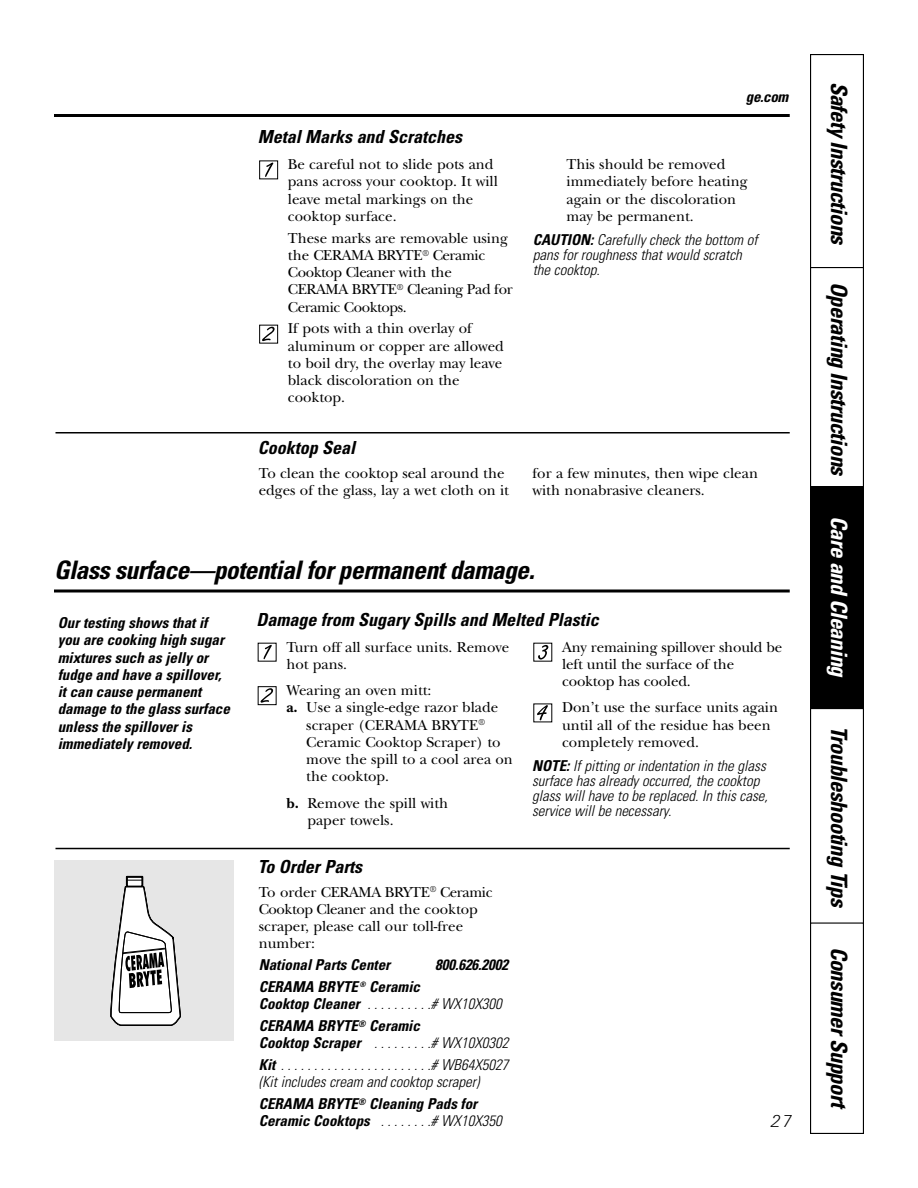
<style>
.page{position:relative;width:918px;height:1188px;background:#fff}
.page>*{position:absolute;margin:0;border:0;box-sizing:border-box;transform-origin:0 0}
.t1{font:italic 700 condensed 25.5px "Univers";color:#000}
.t2{font:italic 700 condensed 22.5px "Univers";letter-spacing:-.02em;color:#000}
.t3{font:italic 700 condensed 22.5px "Univers";letter-spacing:-.02em;color:#fff}
.t4{font:italic 700 condensed 18px "Univers";color:#000}
.t5{font:18px "U46";color:#000}
.t6{font:15px/17.2px "New Baskerville";color:#000}
.t7{font:italic 700 condensed 15px/17.2px "Univers";color:#000}
.t8{font:italic 300 condensed 15px/15px "Univers";color:#000}
.t9{font:15px/17.2px "New Baskerville";letter-spacing:-.025em;color:#000}
.s1{font-weight:700}
.s2{font-size:28.5px}
.s3{font-weight:300}
</style>
<div class="page">
<div style="left:810px;top:54px;width:54px;height:219px;border:1px solid #000"></div>
<div style="left:811px;top:268px;width:52px;height:222px;background:#fff"></div>
<div style="left:810px;top:267px;width:54px;height:224px;border:1px solid #000"></div>
<div style="left:811px;top:487px;width:52px;height:221px;background:#000"></div>
<div style="left:810px;top:486px;width:54px;height:223px;border:1px solid #000"></div>
<div style="left:810px;top:708px;width:54px;height:218px;border:1px solid #000"></div>
<div style="left:811px;top:924px;width:52px;height:209px;background:#fff"></div>
<div style="left:810px;top:922px;width:54px;height:212px;border:1px solid #000"></div>
<hr style="left:54px;top:114px;width:736px;height:3px;background:#000">
<svg style="left:534px;top:704px;width:19px;height:19px"></svg>
<div style="left:534px;top:704px;width:18px;height:18px;background:#fff"></div>
<svg style="left:537px;top:705px;width:11px;height:15px"></svg>
<div style="left:534px;top:643px;width:20px;height:20px;background:#b3b3b3"></div>
<svg style="left:534px;top:643px;width:18px;height:19px"></svg>
<svg style="left:538px;top:645px;width:10px;height:15px"></svg>
<svg style="left:258px;top:705px;width:19px;height:1px"></svg>
<div style="left:258px;top:686px;width:19px;height:19px;background:#fff;border:1px solid #000"></div>
<svg style="left:261px;top:688px;width:12px;height:15px"></svg>
<svg style="left:258px;top:643px;width:19px;height:19px"></svg>
<svg style="left:264px;top:645px;width:8px;height:14px"></svg>
<div style="left:259px;top:325px;width:21px;height:20px;background:#dbdbdb"></div>
<div style="left:259px;top:325px;width:19px;height:19px;background:#fff;border:1px solid #000"></div>
<svg style="left:262px;top:327px;width:13px;height:14px"></svg>
<svg style="left:259px;top:161px;width:20px;height:19px"></svg>
<div style="left:259px;top:161px;width:19px;height:18px;background:#fff;border:1px solid #000"></div>
<svg style="left:265px;top:163px;width:8px;height:14px"></svg>
<hr style="left:56px;top:848px;width:734px;height:1px;background:#000">
<hr style="left:54px;top:590px;width:736px;height:2px;background:#000">
<hr style="left:56px;top:432px;width:734px;height:2px;background:#000">
<div style="left:54px;top:860px;width:180px;height:181px;background:#e6e6e6"></div>
<svg style="left:126px;top:876px;width:17px;height:11px"></svg>
<div style="left:126px;top:876px;width:17px;height:11px;border:1px solid #000"></div>
<svg style="left:110px;top:880px;width:71px;height:146px"></svg>
<p class="t4" style="left:258px;top:130px;width:209px">MetalMarks and Scratches</p>
<p class="t6" style="left:288px;top:158px;width:212px">Be careful not to slide pots and pans across your cooktop. It will leave metal markings on the cooktop surface.</p>
<p class="t9" style="left:288px;top:231px;width:226px">These marks are removable using the CERAMA BRYTE<sup>®</sup> Ceramic<br>Cooktop Cleaner with the<br>CERAMA BRYTE<sup>®</sup> Cleaning Pad for<br>Ceramic Cooktops.</p>
<p class="t6" style="left:288px;top:322px;width:218px">If pots with a thin overlay of aluminum or copper are allowed to boil dry, the overlay may leave black discoloration on the cooktop.</p>
<p class="t4" style="left:258px;top:441px;width:102px">Cooktop Seal</p>
<p class="t7" style="left:746px;top:90px;width:47px">ge.com</p>
<p class="t6" style="left:566px;top:158px;width:183px">This should be removed immediately before heating again or the discoloration may be permanent.</p>
<p class="t8" style="left:533px;top:234px;width:229px"><span class="s1">CAUTION:</span>Carefully check the bottom of pans forroughness thatwould scratch the cooktop.</p>
<p class="t6" style="left:259px;top:466px;width:252px">To clean the cooktop seal around the edges of the glass, lay a wet cloth on it</p>
<p class="t6" style="left:533px;top:466px;width:227px">for a few minutes, then wipe clean with nonabrasive cleaners.</p>
<h1 class="t1" style="left:54px;top:561px;width:488px">Glass surface—potentialforpermanentdamage<span class="s2">.</span></h1>
<p class="t7" style="left:58px;top:616px;width:151px">Ourtesting shows thatif</p>
<p class="t4" style="left:256px;top:613px;width:347px">Damage from Sugary Spills and Melted Plastic</p>
<p class="t7" style="left:58px;top:633px;width:177px">you are cooking high sugar mixtures such as jelly or fudge and have a spillover, itcan cause permanent damage to the glass surface unless the spilloveris immediately removed.</p>
<p class="t6" style="left:286px;top:640px;width:224px">Turn off all surface units. Remove hot pans.</p>
<p class="t6" style="left:286px;top:683px;width:147px">Wearing an oven mitt:</p>
<p class="t6" style="left:286px;top:701px;width:213px"><span class="s1">a.</span> Use a single-edge razor blade</p>
<p class="t6" style="left:306px;top:718px;width:180px">scraper (CERAMA BRYTE<sup>®</sup></p>
<p class="t6" style="left:306px;top:735px;width:196px">Ceramic Cooktop Scraper) to</p>
<p class="t6" style="left:306px;top:752px;width:208px">move the spill to a cool area on</p>
<p class="t6" style="left:306px;top:770px;width:84px">the cooktop.</p>
<p class="t6" style="left:307px;top:796px;width:142px;text-indent:-21px"><span class="s1">b.</span> Remove the spill with paper towels.</p>
<p class="t6" style="left:562px;top:640px;width:222px">Any remaining spillover should be left until the surface of the cooktop has cooled.</p>
<p class="t6" style="left:562px;top:701px;width:218px">Don’t use the surface units again until all of the residue has been completely removed.</p>
<p class="t8" style="left:532px;top:759px;width:240px"><span class="s1">NOTE:</span>Ifpitting orindentation in the glass surface has already occurred,the cooktop glass willhave to be replaced.In this case, service willbe necessary.</p>
<p class="t4" style="left:258px;top:860px;width:110px">To OrderParts</p>
<p class="t6" style="left:259px;top:885px;width:235px">To order CERAMA BRYTE<sup>®</sup> Ceramic<br>Cooktop Cleaner and the cooktop scraper, please call our toll-free number:</p>
<p class="t7" style="left:259px;top:958px;width:136px">NationalParts Center</p>
<p class="t7" style="left:435px;top:958px;width:78px">800.626.2002</p>
<p class="t7" style="left:259px;top:979px;width:248px">CERAMA BRYTE<sup>®</sup> Ceramic<br>Cooktop Cleaner <span class="s3">..........# WX10X300</span></p>
<p class="t7" style="left:259px;top:1018px;width:254px">CERAMA BRYTE<sup>®</sup> Ceramic<br>Cooktop Scraper <span class="s3">.........# WX10X0302</span></p>
<p class="t8" style="left:259px;top:1057px;width:254px;line-height:17.2px"><span class="s1">Kit</span> .......................# WB64X5027 (Kitincludes cream and cooktop scraper)</p>
<p class="t7" style="left:259px;top:1096px;width:248px">CERAMA BRYTE<sup>®</sup> Cleaning Pads for<br>Ceramic Cooktops <span class="s3">........# WX10X350</span></p>
<p class="t5" style="left:770px;top:1115px;width:23px">27</p>
<h2 class="t2" style="left:848px;top:82px;width:169px;rotate:90deg">Safety Instructions</h2>
<h2 class="t2" style="left:848px;top:282px;width:200px;rotate:90deg">Operating Instructions</h2>
<h2 class="t3" style="left:848px;top:516px;width:166px;rotate:90deg">Care and Cleaning</h2>
<h2 class="t2" style="left:848px;top:726px;width:187px;rotate:90deg">Troubleshooting Tips</h2>
<h2 class="t2" style="left:848px;top:947px;width:166px;rotate:90deg">ConsumerSupport</h2>
</div>
